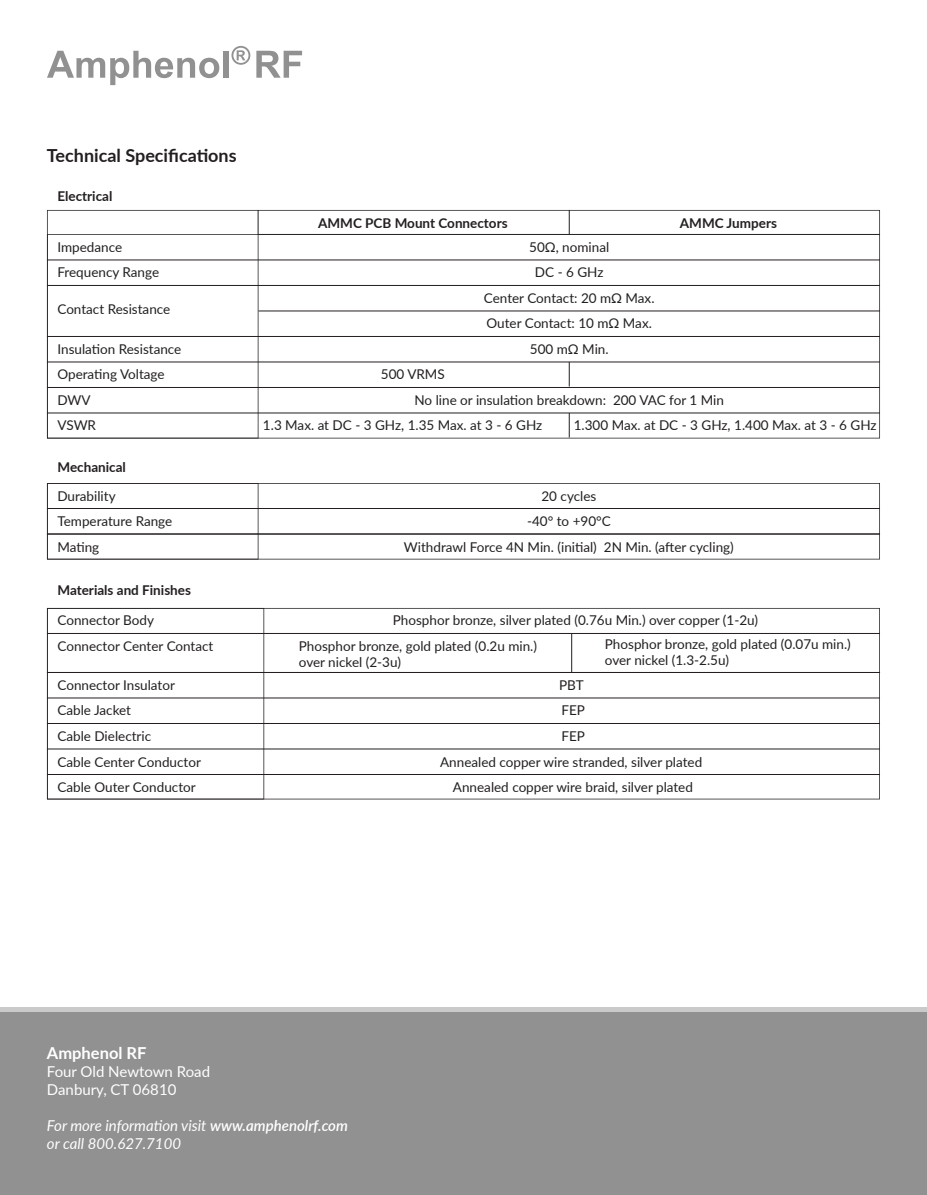
<style>
.page{position:relative;width:927px;height:1195px;background:#fff}
.page>*{position:absolute;margin:0;border:0;box-sizing:border-box;transform-origin:0 0}
.t1{font:700 18px "Lato";color:#231f20}
.t2{font:700 16.5px "Lato";color:#fff}
.t3{font:italic 15px/18px "Lato";color:#fff}
.t4{font:15px/18px "Lato";color:#fff}
.t5{font:13.5px/25.5px "Lato";color:#231f20}
.t6{font:700 13.5px "Lato";color:#231f20}
.s1{font-weight:600}
</style>
<div class="page">
<svg style="left:47px;top:51px;width:172px;height:34px"></svg>
<div style="left:223px;top:51px;width:6px;height:27px;background:#929192"></div>
<svg style="left:256px;top:51px;width:46px;height:27px"></svg>
<svg style="left:231px;top:46px;width:19px;height:19px"></svg>
<div style="left:0;top:1011px;width:927px;height:184px;background:#929192"></div>
<hr style="left:0;top:1007px;width:927px;height:4px;background:#cbcaca">
<svg style="left:259px;top:210px;width:621px;height:228px"></svg>
<hr style="left:258px;top:234px;width:622px;height:1px;background:#231f20">
<svg style="left:569px;top:210px;width:1px;height:24px"></svg>
<svg style="left:47px;top:210px;width:212px;height:228px"></svg>
<svg style="left:569px;top:414px;width:1px;height:23px"></svg>
<svg style="left:569px;top:363px;width:1px;height:23px"></svg>
<hr style="left:47px;top:260px;width:833px;height:1px;background:#231f20">
<hr style="left:47px;top:285px;width:833px;height:1px;background:#231f20">
<hr style="left:258px;top:311px;width:622px;height:1px;background:#231f20">
<hr style="left:47px;top:336px;width:833px;height:1px;background:#231f20">
<hr style="left:47px;top:362px;width:833px;height:1px;background:#231f20">
<hr style="left:47px;top:387px;width:833px;height:1px;background:#231f20">
<hr style="left:47px;top:413px;width:833px;height:1px;background:#231f20">
<svg style="left:258px;top:483px;width:622px;height:76px"></svg>
<svg style="left:47px;top:483px;width:211px;height:76px"></svg>
<hr style="left:47px;top:508px;width:833px;height:1px;background:#231f20">
<hr style="left:47px;top:534px;width:833px;height:1px;background:#231f20">
<svg style="left:264px;top:608px;width:616px;height:191px"></svg>
<svg style="left:47px;top:608px;width:217px;height:191px"></svg>
<hr style="left:47px;top:633px;width:833px;height:1px;background:#231f20">
<hr style="left:47px;top:672px;width:833px;height:1px;background:#231f20">
<hr style="left:47px;top:697px;width:833px;height:1px;background:#231f20">
<hr style="left:47px;top:723px;width:833px;height:1px;background:#231f20">
<hr style="left:47px;top:748px;width:833px;height:1px;background:#231f20">
<hr style="left:47px;top:774px;width:833px;height:1px;background:#231f20">
<hr style="left:571px;top:633px;width:1px;height:39px;background:#231f20">
<h1 class="t1" style="left:47px;top:142px;width:191px">Technical Specifications</h1>
<p class="t6" style="left:57px;top:186px;width:56px">Electrical</p>
<p class="t6" style="left:318px;top:213px;width:191px">AMMC PCB Mount Connectors</p>
<p class="t6" style="left:680px;top:213px;width:99px">AMMC Jumpers</p>
<p class="t5" style="left:57px;top:234px;width:66px">Impedance</p>
<p class="t5" style="left:529px;top:234px;width:82px">50Ω, nominal</p>
<p class="t5" style="left:57px;top:259px;width:103px">Frequency Range</p>
<p class="t5" style="left:535px;top:259px;width:70px">DC - 6 GHz</p>
<p class="t5" style="left:57px;top:296px;width:114px">Contact Resistance</p>
<p class="t5" style="left:484px;top:285px;width:172px">Center Contact: 20 mΩ Max.</p>
<p class="t5" style="left:57px;top:336px;width:125px">Insulation Resistance<br>Operating Voltage<br>DWV<br>VSWR</p>
<p class="t5" style="left:486px;top:310px;width:167px;text-align:center">Outer Contact: 10 mΩ Max.<br>500 mΩ Min.</p>
<p class="t5" style="left:381px;top:361px;width:65px">500 VRMS</p>
<p class="t5" style="left:414px;top:387px;width:311px">No line or insulation breakdown: 200 VAC for 1 Min</p>
<p class="t5" style="left:263px;top:412px;width:281px">1.3 Max. at DC - 3 GHz, 1.35 Max. at 3 - 6 GHz</p>
<p class="t5" style="left:574px;top:412px;width:304px">1.300 Max. at DC - 3 GHz, 1.400 Max. at 3 - 6 GHz</p>
<p class="t6" style="left:57px;top:457px;width:70px">Mechanical</p>
<p class="t5" style="left:57px;top:482px;width:60px">Durability</p>
<p class="t5" style="left:541px;top:482px;width:56px">20 cycles</p>
<p class="t5" style="left:57px;top:508px;width:116px">Temperature Range<br>Mating</p>
<p class="t5" style="left:404px;top:508px;width:331px;text-align:center">-40° to +90°C<br>Withdrawl Force 4N Min. (initial) 2N Min. (after cycling)</p>
<p class="t6" style="left:57px;top:581px;width:135px">Materials and Finishes</p>
<p class="t5" style="left:57px;top:607px;width:98px">Connector Body</p>
<p class="t5" style="left:393px;top:607px;width:367px">Phosphor bronze, silver plated (0.76u Min.) over copper (1-2u)</p>
<p class="t5" style="left:57px;top:633px;width:157px">Connector Center Contact</p>
<p class="t5" style="left:57px;top:672px;width:119px">Connector Insulator</p>
<p class="t5" style="left:299px;top:637px;width:240px;line-height:16.2px">Phosphor bronze, gold plated (0.2u min.) over nickel (2-3u)</p>
<p class="t5" style="left:605px;top:635px;width:247px;line-height:16.2px">Phosphor bronze, gold plated (0.07u min.) over nickel (1.3-2.5u)</p>
<p class="t5" style="left:559px;top:672px;width:26px">PBT</p>
<p class="t5" style="left:57px;top:697px;width:75px">Cable Jacket</p>
<p class="t5" style="left:561px;top:697px;width:25px">FEP</p>
<p class="t5" style="left:57px;top:723px;width:145px">Cable Dielectric<br>Cable Center Conductor</p>
<p class="t5" style="left:440px;top:723px;width:264px;text-align:center">FEP<br>Annealed copper wire stranded, silver plated</p>
<p class="t5" style="left:57px;top:774px;width:140px">Cable Outer Conductor</p>
<p class="t5" style="left:453px;top:774px;width:241px">Annealed copper wire braid, silver plated</p>
<p class="t2" style="left:47px;top:1040px;width:101px">Amphenol RF</p>
<p class="t4" style="left:47px;top:1062px;width:165px">Four Old Newtown Road<br>Danbury, CT 06810</p>
<p class="t3" style="left:47px;top:1116px;width:303px">For more information visit <span class="s1">www.amphenolrf.com </span>or call 800.627.7100</p>
</div>
